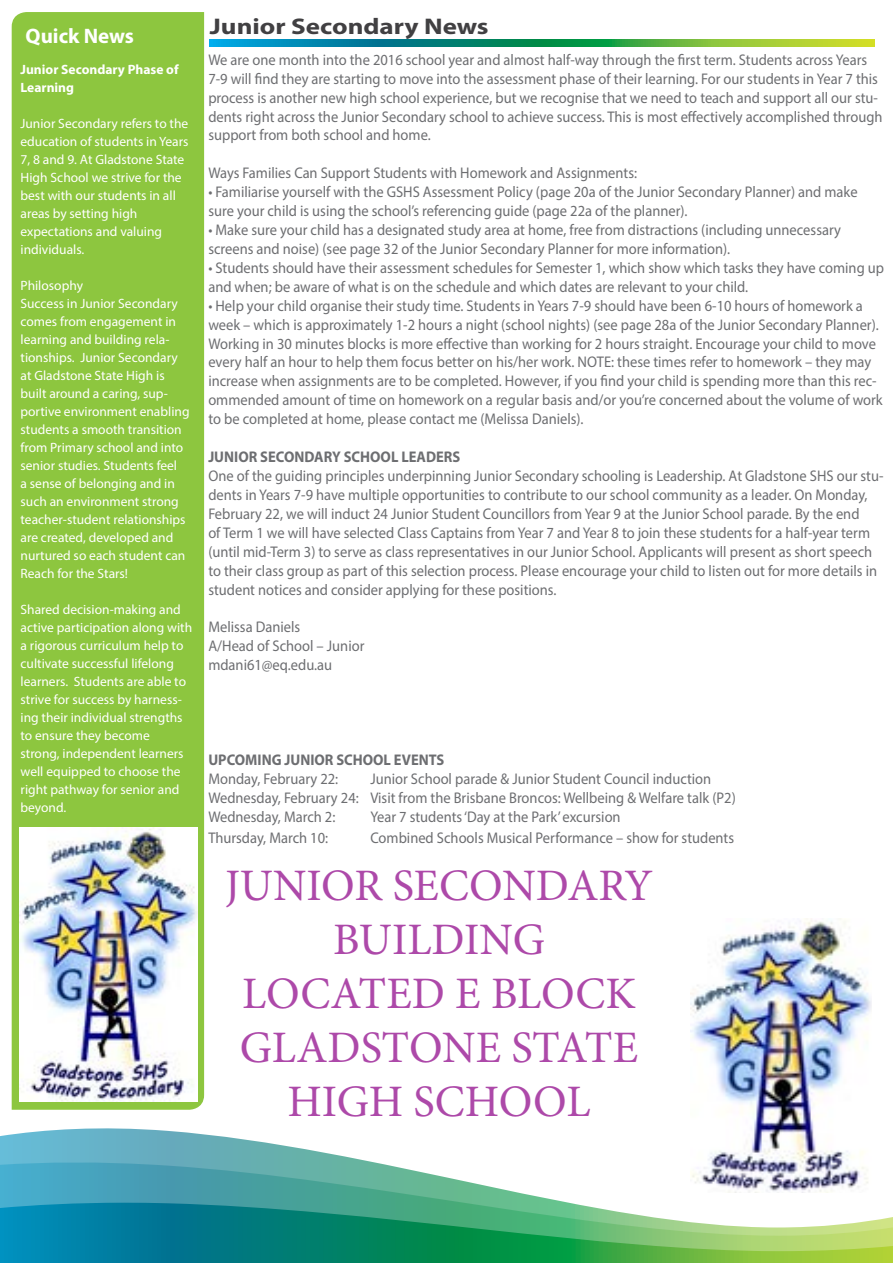
<style>
.page{position:relative;width:893px;height:1263px;background:#fff}
.page>*{position:absolute;margin:0;border:0;box-sizing:border-box;transform-origin:0 0}
.t1{font:45px/54px "Minion Pro";color:#ad49a9;text-align:center}
.t2{font:700 22.65px "Myriad Pro";color:#414042;scale:1.19 1}
.t3{font:700 21px "Myriad Pro";color:#fff}
.t4{font:15.45px/18.9px "Myriad Pro";color:#6d6e71;scale:.94 1}
.t5{font:700 15.45px "Myriad Pro";color:#6d6e71;scale:.94 1}
.t6{font:13.5px/18px "Myriad Pro";color:#fff}
.t7{font:700 13.5px/18px "Myriad Pro";color:#fff}
</style>
<div class="page">
<div style="left:12px;top:12px;width:192px;height:1098px;background:#8dc63f"></div>
<svg style="left:0;top:1128px;width:367px;height:33px"></svg>
<svg style="left:0;top:1161px;width:893px;height:102px"></svg>
<svg style="left:210px;top:40px;width:665px;height:7px;background:#38a067"></svg>
<img style="left:20px;top:828px;width:177px;height:274px">
<img style="left:691px;top:918px;width:180px;height:275px">
<h3 class="t3" style="left:26px;top:22px;width:110px">Quick News</h3>
<h2 class="t2" style="left:210px;top:12px;width:236px">Junior Secondary News</h2>
<p class="t7" style="left:21px;top:60px;width:160px">Junior Secondary Phase of<br>Learning</p>
<p class="t6" style="left:21px;top:115px;width:169px">Junior Secondary refers to the education of students in Years<br>7, 8 and 9. At Gladstone State<br>High School we strive for the best with our students in all areas by setting high expectations and valuing individuals.</p>
<p class="t6" style="left:21px;top:276px;width:170px">Philosophy<br>Success in Junior Secondary comes from engagement in learning and building rela&shy;tionships. Junior Secondary at Gladstone State High is built around a caring, sup&shy;portive environment enabling students a smooth transition from Primary school and into senior studies. Students feel<br>a sense of belonging and in such an environment strong teacher-student relationships are created, developed and nurtured so each student can<br>Reach for the Stars!</p>
<p class="t6" style="left:21px;top:600px;width:173px">Shared decision-making and active participation along with a rigorous curriculum help to cultivate successful lifelong learners. Students are able to strive for success by harness&shy;ing their individual strengths to ensure they become strong, independent learners well equipped to choose the right pathway for senior and beyond.</p>
<p class="t4" style="left:208px;top:50px;width:719px">We are one month into the 2016 school year and almost half-way through the first term. Students across Years 7-9 will find they are starting to move into the assessment phase of their learning. For our students in Year 7 this process is another new high school experience, but we recognise that we need to teach and support all our stu&shy;dents right across the Junior Secondary school to achieve success. This is most effectively accomplished through support from both school and home.</p>
<p class="t4" style="left:208px;top:163px;width:458px">Ways Families Can Support Students with Homework and Assignments:</p>
<p class="t4" style="left:208px;top:182px;width:692px">• Familiarise yourself with the GSHS Assessment Policy (page 20a of the Junior Secondary Planner) and make sure your child is using the school’s referencing guide (page 22a of the planner).</p>
<p class="t4" style="left:208px;top:220px;width:674px">• Make sure your child has a designated study area at home, free from distractions (including unnecessary screens and noise) (see page 32 of the Junior Secondary Planner for more information).</p>
<p class="t4" style="left:208px;top:258px;width:720px">• Students should have their assessment schedules for Semester 1, which show which tasks they have coming up and when; be aware of what is on the schedule and which dates are relevant to your child.</p>
<p class="t4" style="left:208px;top:296px;width:719px">• Help your child organise their study time. Students in Years 7-9 should have been 6-10 hours of homework a week – which is approximately 1-2 hours a night (school nights) (see page 28a of the Junior Secondary Planner).<br>Working in 30 minutes blocks is more effective than working for 2 hours straight. Encourage your child to move every half an hour to help them focus better on his/her work. NOTE: these times refer to homework – they may increase when assignments are to be completed. However, if you find your child is spending more than this rec&shy;ommended amount of time on homework on a regular basis and/or you’re concerned about the volume of work to be completed at home, please contact me (Melissa Daniels).</p>
<p class="t5" style="left:208px;top:447px;width:270px">JUNIOR SECONDARY SCHOOL LEADERS</p>
<p class="t4" style="left:208px;top:466px;width:720px">One of the guiding principles underpinning Junior Secondary schooling is Leadership. At Gladstone SHS our stu&shy;dents in Years 7-9 have multiple opportunities to contribute to our school community as a leader. On Monday, February 22, we will induct 24 Junior Student Councillors from Year 9 at the Junior School parade. By the end<br>of Term 1 we will have selected Class Captains from Year 7 and Year 8 to join these students for a half-year term (until mid-Term 3) to serve as class representatives in our Junior School. Applicants will present as short speech to their class group as part of this selection process. Please encourage your child to listen out for more details in student notices and consider applying for these positions.</p>
<p class="t4" style="left:208px;top:617px;width:168px">Melissa Daniels<br>A/Head of School – Junior mdani61@eq.edu.au</p>
<p class="t5" style="left:208px;top:749px;width:253px">UPCOMING JUNIOR SCHOOL EVENTS</p>
<p class="t4" style="left:208px;top:769px;width:140px">Monday, February 22:</p>
<p class="t4" style="left:208px;top:769px;width:563px;text-indent:162px">Junior School parade &amp; Junior Student Council induction<br>Wednesday, February 24: Visit from the Brisbane Broncos: Wellbeing &amp; Welfare talk (P2)<br>Wednesday, March 2:</p>
<p class="t4" style="left:370px;top:807px;width:268px">Year 7 students ‘Day at the Park’ excursion</p>
<p class="t4" style="left:208px;top:828px;width:129px">Thursday, March 10:</p>
<p class="t4" style="left:370px;top:828px;width:388px">Combined Schools Musical Performance – show for students</p>
<h1 class="t1" style="left:225px;top:859px;width:429px">JUNIOR SECONDARY<br>BUILDING<br>LOCATED E BLOCK<br>GLADSTONE STATE<br>HIGH SCHOOL</h1>
</div>
